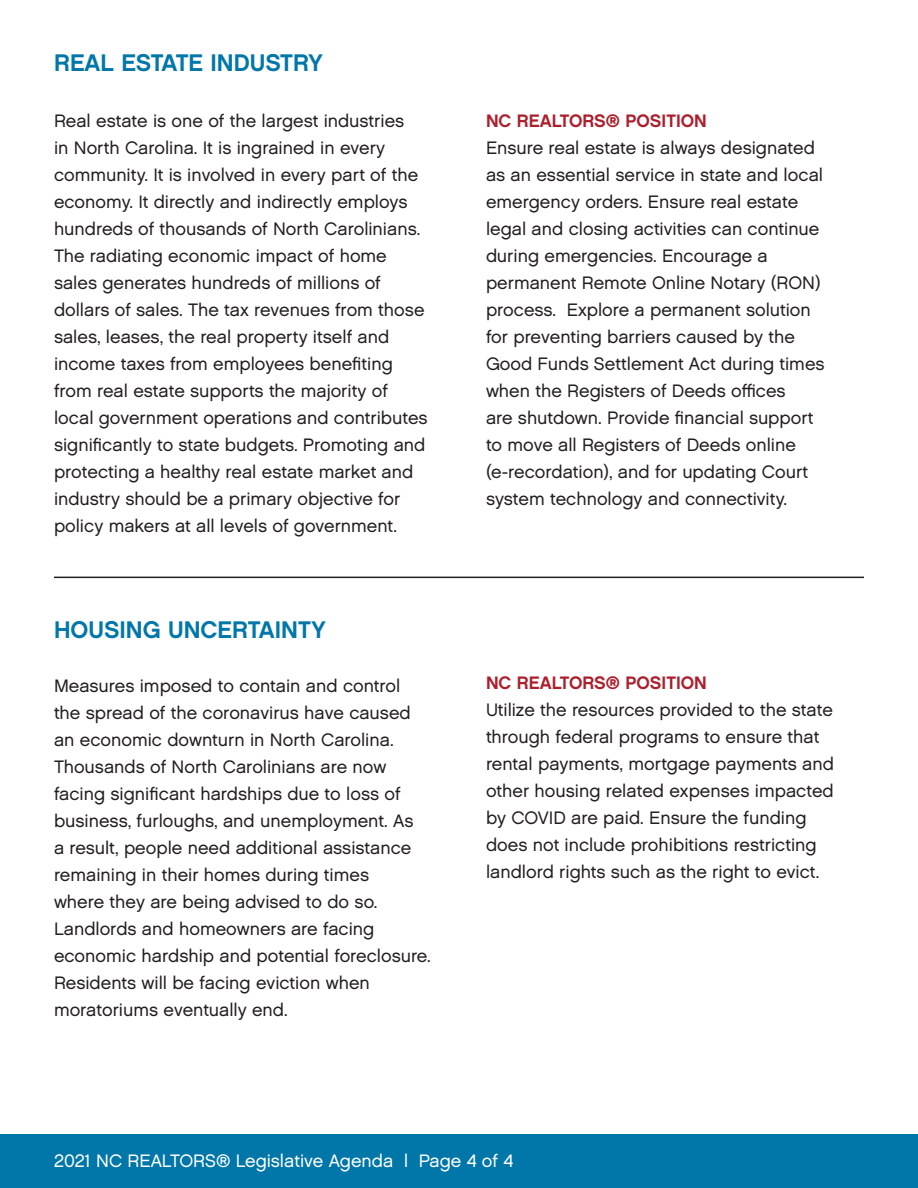
<style>
.page{position:relative;width:918px;height:1188px;background:#fff}
.page>*{position:absolute;margin:0;border:0;box-sizing:border-box;transform-origin:0 0}
.Subtitle{font:24px "Chalet New York Nineteen Sixty";color:#0076a9}
.Body_Text{font:18px/27px "Chalet London Nineteen Sixty";color:#231f20}
.t1{font:18px "Chalet London Nineteen Sixty";color:#fff}
.NCR_Position{font:18px "Chalet New York Nineteen Sixty";color:#ac1f2d}
</style>
<div class="page">
<div style="left:0;top:1134px;width:918px;height:54px;background:#0076a9"></div>
<hr style="left:54px;top:577px;width:810px;height:1px;background:#231f20">
<p class="Subtitle" style="left:54px;top:48px;width:270px">REAL ESTATE INDUSTRY</p>
<p class="Body_Text" style="left:54px;top:107px;width:375px">Real estate is one of the largest industries<br>in North Carolina. It is ingrained in every community. It is involved in every part of the economy. It directly and indirectly employs hundreds of thousands of North Carolinians.<br>The radiating economic impact of home sales generates hundreds of millions of dollars of sales. The tax revenues from those sales, leases, the real property itself and income taxes from employees benefiting from real estate supports the majority of local government operations and contributes significantly to state budgets. Promoting and protecting a healthy real estate market and industry should be a primary objective for policy makers at all levels of government.</p>
<p class="Subtitle" style="left:54px;top:615px;width:273px">HOUSING UNCERTAINTY</p>
<p class="NCR_Position" style="left:486px;top:109px;width:222px">NC REALTORS® POSITION</p>
<p class="Body_Text" style="left:486px;top:134px;width:340px">Ensure real estate is always designated as an essential service in state and local emergency orders. Ensure real estate legal and closing activities can continue during emergencies. Encourage a permanent Remote Online Notary (RON) process. Explore a permanent solution for preventing barriers caused by the Good Funds Settlement Act during times when the Registers of Deeds offices<br>are shutdown. Provide financial support to move all Registers of Deeds online (e-recordation), and for updating Court system technology and connectivity.</p>
<p class="Body_Text" style="left:54px;top:672px;width:378px">Measures imposed to contain and control the spread of the coronavirus have caused an economic downturn in North Carolina.<br>Thousands of North Carolinians are now facing significant hardships due to loss of business, furloughs, and unemployment. As<br>a result, people need additional assistance remaining in their homes during times<br>where they are being advised to do so.<br>Landlords and homeowners are facing economic hardship and potential foreclosure.<br>Residents will be facing eviction when moratoriums eventually end.</p>
<p class="NCR_Position" style="left:486px;top:672px;width:222px">NC REALTORS® POSITION</p>
<p class="Body_Text" style="left:486px;top:696px;width:350px">Utilize the resources provided to the state through federal programs to ensure that rental payments, mortgage payments and other housing related expenses impacted by COVID are paid. Ensure the funding does not include prohibitions restricting landlord rights such as the right to evict.</p>
<p class="t1" style="left:54px;top:1150px;width:461px">2021 NC REALTORS® Legislative Agenda | Page 4 of 4</p>
</div>
